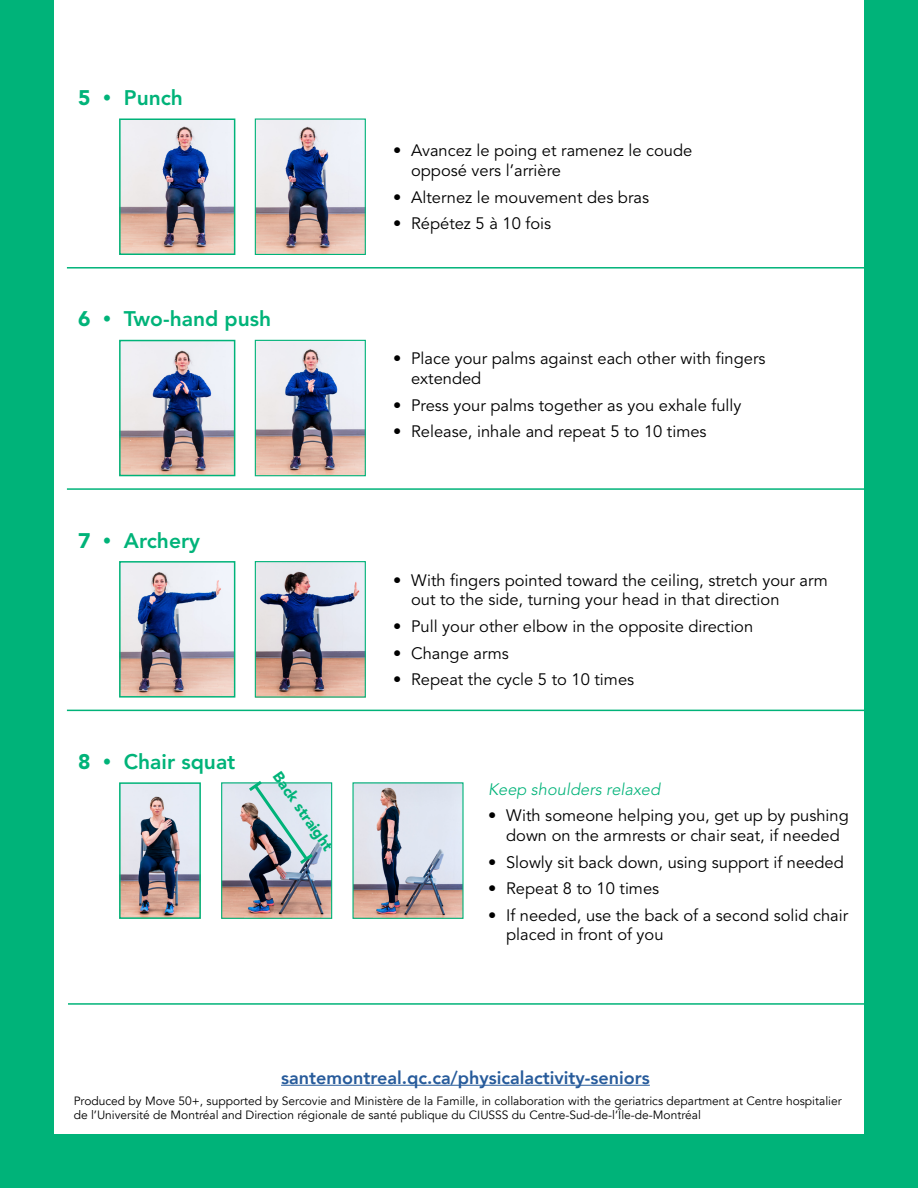
<style>
.page{position:relative;width:918px;height:1188px;background:#00b379}
.page>*{position:absolute;margin:0;border:0;box-sizing:border-box;transform-origin:0 0}
.t1{font:800 21px "Avenir LT Std";color:#00b379}
.t2{font:800 18px "Avenir";color:#275b9b}
.t3{font:16.5px/19.8px "Avenir LT Std";color:#000}
.t4{font:italic 300 16.5px "Avenir LT Std";color:#00b379}
.t5{font:900 15px "Avenir LT Std";color:#00b379}
.t6{font:12px/14.4px "Avenir";color:#000}
.s1{font-weight:900}
</style>
<div class="page">
<div style="left:54px;top:0;width:810px;height:1134px;background:#fff"></div>
<hr style="left:281px;top:1085px;width:369px;height:1px;background:#275b9b">
<img style="left:257px;top:121px;width:107px;height:132px">
<div style="left:255px;top:119px;width:111px;height:136px;border:1px solid #00b379"></div>
<img style="left:122px;top:122px;width:110px;height:130px">
<div style="left:119px;top:119px;width:116px;height:136px;border:2px solid #00b379"></div>
<hr style="left:67px;top:267px;width:842px;height:2px;background:#00b379">
<img style="left:122px;top:564px;width:110px;height:131px">
<div style="left:119px;top:561px;width:116px;height:137px;border:2px solid #00b379"></div>
<img style="left:257px;top:563px;width:107px;height:133px">
<div style="left:255px;top:561px;width:111px;height:137px;border:1px solid #00b379"></div>
<hr style="left:67px;top:710px;width:842px;height:1px;background:#00b379">
<img style="left:122px;top:343px;width:110px;height:130px">
<div style="left:119px;top:340px;width:116px;height:136px;border:2px solid #00b379"></div>
<img style="left:257px;top:342px;width:107px;height:132px">
<div style="left:255px;top:340px;width:111px;height:136px;border:1px solid #00b379"></div>
<hr style="left:67px;top:488px;width:842px;height:2px;background:#00b379">
<img style="left:122px;top:785px;width:76px;height:131px">
<div style="left:119px;top:782px;width:82px;height:137px;border:2px solid #00b379"></div>
<img style="left:223px;top:784px;width:107px;height:133px">
<div style="left:221px;top:782px;width:111px;height:137px;border:1px solid #00b379"></div>
<hr style="left:68px;top:1003px;width:842px;height:2px;background:#00b379">
<img style="left:354px;top:784px;width:108px;height:133px">
<img style="left:246px;top:781px;width:70px;height:86px">
<p class="t1" style="left:78px;top:85px;width:106px"><span class="s1">5</span> • Punch</p>
<p class="t1" style="left:78px;top:307px;width:195px"><span class="s1">6</span> • Two-hand push</p>
<p class="t1" style="left:78px;top:528px;width:123px"><span class="s1">7</span> • Archery</p>
<p class="t1" style="left:78px;top:749px;width:159px"><span class="s1">8</span> • Chair squat</p>
<p class="t5" style="left:284px;top:768px;width:95px;rotate:55deg">Back straight</p>
<p class="t3" style="left:411px;top:141px;width:283px;text-indent:-18px">• Avancez le poing et ramenez le coude opposé vers l’arrière</p>
<p class="t3" style="left:393px;top:188px;width:258px">• Alternez le mouvement des bras</p>
<p class="t3" style="left:393px;top:214px;width:159px">• Répétez 5 à 10 fois</p>
<p class="t3" style="left:411px;top:349px;width:356px;text-indent:-18px">• Place your palms against each other with fingers extended</p>
<p class="t3" style="left:393px;top:396px;width:350px">• Press your palms together as you exhale fully</p>
<p class="t3" style="left:393px;top:422px;width:315px">• Release, inhale and repeat 5 to 10 times</p>
<p class="t3" style="left:411px;top:571px;width:418px;text-indent:-18px">• With fingers pointed toward the ceiling, stretch your arm out to the side, turning your head in that direction</p>
<p class="t3" style="left:393px;top:617px;width:362px">• Pull your other elbow in the opposite direction</p>
<p class="t3" style="left:393px;top:643px;width:117px">• Change arms</p>
<p class="t3" style="left:393px;top:670px;width:243px">• Repeat the cycle 5 to 10 times</p>
<p class="t4" style="left:488px;top:779px;width:174px">Keep shoulders relaxed</p>
<p class="t3" style="left:488px;top:806px;width:362px;text-align:center">• With someone helping you, get up by pushing down on the armrests or chair seat, if needed</p>
<p class="t3" style="left:488px;top:852px;width:357px">• Slowly sit back down, using support if needed</p>
<p class="t3" style="left:488px;top:879px;width:173px">• Repeat 8 to 10 times</p>
<p class="t3" style="left:506px;top:906px;width:344px;text-indent:-18px">• If needed, use the back of a second solid chair placed in front of you</p>
<p class="t2" style="left:281px;top:1064px;width:370px">santemontreal.qc.ca/physicalactivity-seniors</p>
<p class="t6" style="left:74px;top:1094px;width:770px">Produced by Move 50+, supported by Sercovie and Ministère de la Famille, in collaboration with the geriatrics department at Centre hospitalier de l’Université de Montréal and Direction régionale de santé publique du CIUSSS du Centre-Sud-de-l’Île-de-Montréal</p>
</div>
